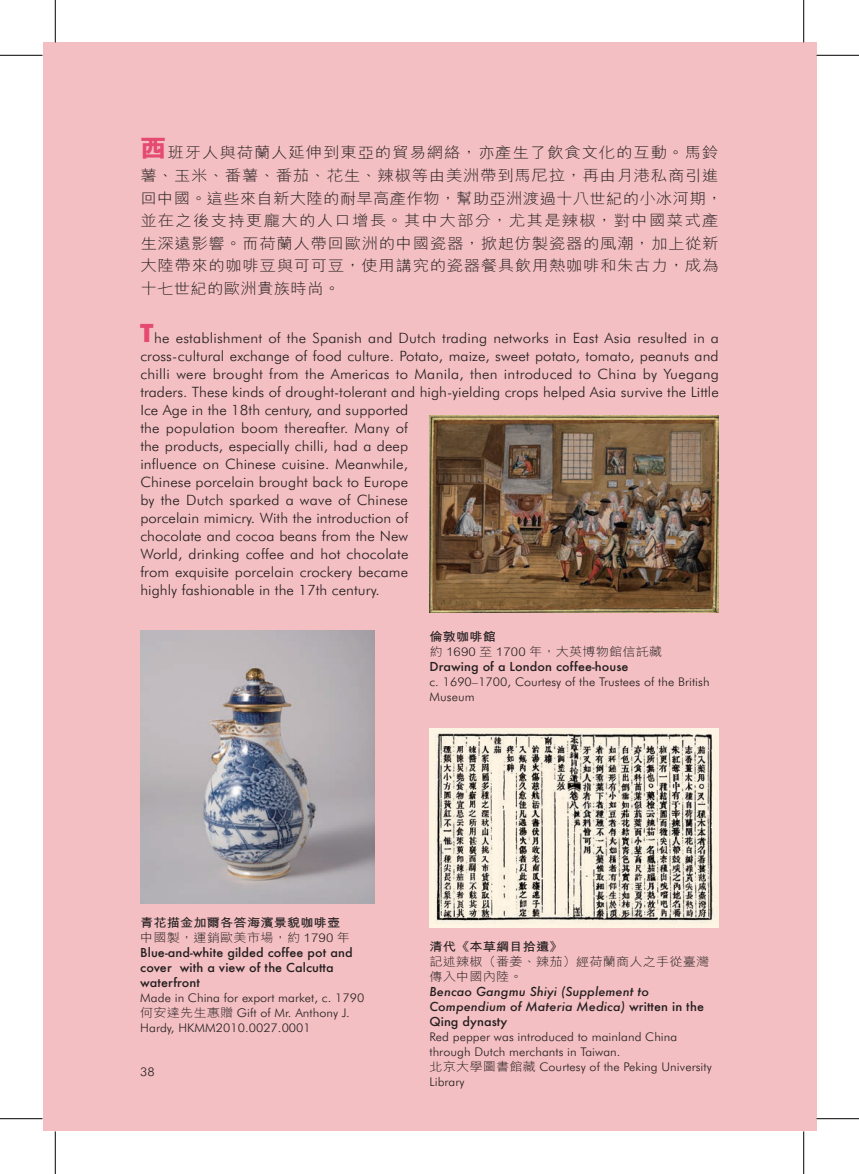
<style>
.page{position:relative;width:859px;height:1174px;background:#fff}
.page>*{position:absolute;margin:0;border:0;box-sizing:border-box;transform-origin:0 0}
.t1{font:300 15px/22.6px "M Hei HK";letter-spacing:.035em;color:#231f20;scale:1.1 1}
.t2{font:300 14.25px/18px "Futura BT";letter-spacing:.005em;color:#231f20;scale:1.05 1}
.t3{font:300 12px/15px "Futura BT";letter-spacing:.005em;color:#231f20;scale:1.05 1}
.t4{font:500 12px/15px "Futura";letter-spacing:.005em;color:#231f20;scale:1.05 1}
.t5{font:italic 500 12px/15px "Futura";letter-spacing:.005em;color:#231f20;scale:1.05 1}
.t6{font:300 12px/15px "M Hei HK";letter-spacing:.01em;color:#231f20;scale:1.1 1}
.t7{font:700 12px "M Hei HK";letter-spacing:.01em;color:#231f20;scale:1.1 1}
.s1{font-weight:800;font-size:24px;color:#e44a72}
.s2{font-family:"Futura Std";font-weight:700;font-size:24px;color:#e44a72}
.s3{font-family:"M Hei HK"}
.s4{font-style:normal}
</style>
<div class="page">
<div style="left:43px;top:43px;width:773px;height:1088px;background:#f4bfc2"></div>
<img style="left:140px;top:630px;width:234px;height:273px">
<img style="left:429px;top:415px;width:290px;height:198px">
<img style="left:429px;top:728px;width:290px;height:199px">
<hr style="left:0;top:55px;width:43px;height:1px;background:#000">
<hr style="left:816px;top:55px;width:43px;height:1px;background:#000">
<hr style="left:0;top:1118px;width:43px;height:1px;background:#000">
<hr style="left:816px;top:1118px;width:43px;height:1px;background:#000">
<hr style="left:55px;top:0;width:1px;height:43px;background:#000">
<hr style="left:55px;top:1131px;width:1px;height:43px;background:#000">
<hr style="left:803px;top:0;width:1px;height:43px;background:#000">
<hr style="left:803px;top:1131px;width:1px;height:43px;background:#000">
<p class="t1" style="left:140px;top:141px;width:531px"><span class="s1">西</span>班牙人與荷蘭人延伸到東亞的貿易網絡，亦產生了飲食文化的互動。馬鈴薯、玉米、番薯、番茄、花生、辣椒等由美洲帶到馬尼拉，再由月港私商引進回中國。這些來自新大陸的耐旱高產作物，幫助亞洲渡過十八世紀的小冰河期，並在之後支持更龐大的人口增長。其中大部分，尤其是辣椒，對中國菜式產生深遠影響。而荷蘭人帶回歐洲的中國瓷器，掀起仿製瓷器的風潮，加上從新大陸帶來的咖啡豆與可可豆，使用講究的瓷器餐具飲用熱咖啡和朱古力，成為十七世紀的歐洲貴族時尚。</p>
<p class="t2" style="left:140px;top:328px;width:553px"><span class="s2">T</span>he establishment of the Spanish and Dutch trading networks in East Asia resulted in a cross-cultural exchange of food culture. Potato, maize, sweet potato, tomato, peanuts and chilli were brought from the Americas to Manila, then introduced to China by Yuegang traders. These kinds of drought-tolerant and high-yielding crops helped Asia survive the Little Ice Age in the 18th century, and supported<br>the population boom thereafter. Many of<br>the products, especially chilli, had a deep<br>influence on Chinese cuisine. Meanwhile,<br>Chinese porcelain brought back to Europe<br>by the Dutch sparked a wave of Chinese<br>porcelain mimicry. With the introduction of<br>chocolate and cocoa beans from the New<br>World, drinking coffee and hot chocolate<br>from exquisite porcelain crockery became<br>highly fashionable in the 17th century.</p>
<p class="t7" style="left:429px;top:628px;width:62px">倫敦咖啡館</p>
<p class="t6" style="left:429px;top:644px;width:213px">約 1690 至 1700 年，大英博物館信託藏</p>
<p class="t4" style="left:429px;top:659px;width:191px">Drawing of a London coffee-house</p>
<p class="t3" style="left:429px;top:674px;width:268px">c. 1690–1700, Courtesy of the Trustees of the British<br>Museum</p>
<p class="t7" style="left:140px;top:914px;width:183px">青花描金加爾各答海濱景貌咖啡壺</p>
<p class="t6" style="left:140px;top:930px;width:192px">中國製，運銷歐美市場，約 1790 年</p>
<p class="t4" style="left:140px;top:945px;width:204px">Blue-and-white gilded coffee pot and cover with a view of the Calcutta waterfront</p>
<p class="t3" style="left:140px;top:990px;width:215px">Made in China for export market, c. 1790<span class="s3">何安達先生惠贈</span> Gift of Mr. Anthony J.<br>Hardy, HKMM2010.0027.0001</p>
<p class="t3" style="left:140px;top:1064px;width:15px">38</p>
<p class="t7" style="left:429px;top:938px;width:123px">清代《本草綱目拾遺》</p>
<p class="t6" style="left:429px;top:954px;width:256px">記述辣椒（番姜、辣茄）經荷蘭商人之手從臺灣傳入中國內陸。</p>
<p class="t5" style="left:429px;top:984px;width:263px">Bencao Gangmu Shiyi (Supplement to<br>Compendium of Materia Medica) <span class="s4">written in the<br>Qing dynasty</span></p>
<p class="t3" style="left:429px;top:1029px;width:270px">Red pepper was introduced to mainland China through Dutch merchants in Taiwan.<br><span class="s3">北京大學圖書館藏</span> Courtesy of the Peking University<br>Library</p>
</div>
